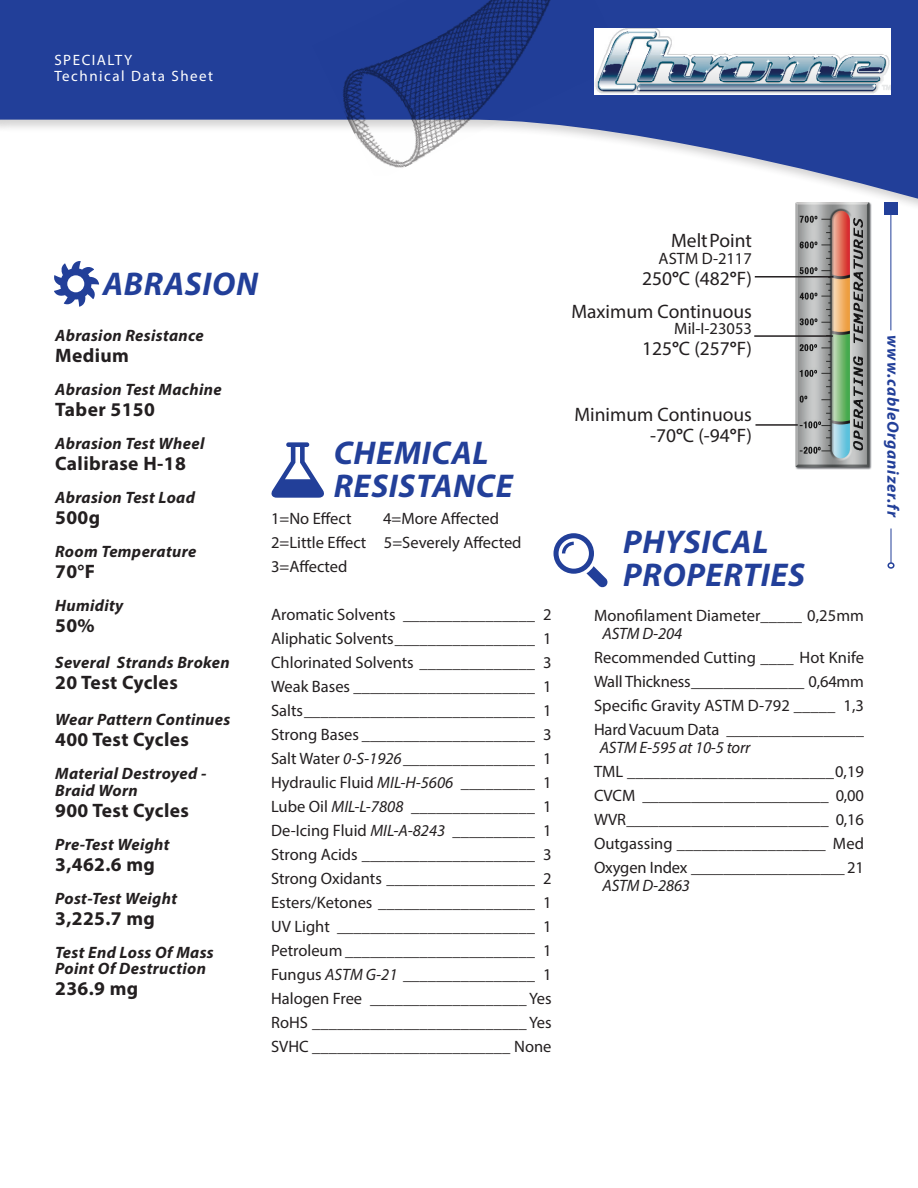
<style>
.page{position:relative;width:918px;height:1188px;background:#fff}
.page>*{position:absolute;margin:0;border:0;box-sizing:border-box;transform-origin:0 0}
.t1{font:italic 700 33px "Myriad Pro";letter-spacing:.02em;color:#223f99}
.Abrasion_Bottom{font:700 19.5px "Myriad Pro";letter-spacing:.02em;color:#231f20}
.t2{font:19.5px "Myriad Pro";color:#231f20}
.Chemical_Resistance{font:16.5px "Myriad Pro";color:#231f20}
.Physical_top{font:16.5px/18px "Myriad Pro";color:#231f20}
.Abrasion_Top{font:italic 700 16.5px/16.5px "Myriad Pro";letter-spacing:.02em;color:#231f20}
.t3{font:italic 700 16.5px "Myriad Pro";letter-spacing:.05em;color:#223f99}
.Physical_top-2{font:italic 16.5px "Myriad Pro";letter-spacing:-.01em;color:#231f20}
.t4{font:15px "Myriad Pro";letter-spacing:.1em;color:#fff}
.s1{font-style:italic}
.s2{font-weight:700}
</style>
<div class="page">
<svg style="left:0;top:0;width:918px;height:202px;fill:#223f99"></svg>
<svg style="left:54px;top:261px;width:45px;height:46px"></svg>
<svg style="left:271px;top:442px;width:53px;height:56px"></svg>
<svg style="left:554px;top:533px;width:54px;height:55px"></svg>
<hr style="left:891px;top:529px;width:1px;height:34px;background:#223f99">
<hr style="left:891px;top:211px;width:1px;height:119px;background:#223f99">
<div style="left:884px;top:202px;width:14px;height:13px;background:#223f99"></div>
<div style="left:887px;top:562px;width:8px;height:7px;border:2px solid #223f99;border-radius:50%"></div>
<img style="left:517px;top:0;width:99px;height:114px">
<img style="left:345px;top:0;width:172px;height:165px">
<img style="left:312px;top:30px;width:98px;height:146px">
<img style="left:594px;top:28px;width:297px;height:66px">
<img style="left:795px;top:203px;width:77px;height:266px">
<hr style="left:755px;top:424px;width:43px;height:2px;background:#231f20">
<hr style="left:755px;top:276px;width:78px;height:2px;background:#231f20">
<hr style="left:754px;top:335px;width:79px;height:2px;background:#231f20">
<p class="t4" style="left:54px;top:51px;width:79px">SPECIALTY</p>
<p class="t4" style="left:54px;top:67px;width:160px">Technical Data Sheet</p>
<p class="t1" style="left:103px;top:263px;width:157px">ABRASION</p>
<p class="Abrasion_Top" style="left:55px;top:327px;width:150px">Abrasion Resistance</p>
<p class="Abrasion_Bottom" style="left:55px;top:343px;width:75px">Medium</p>
<p class="Abrasion_Top" style="left:55px;top:381px;width:168px">Abrasion Test Machine</p>
<p class="Abrasion_Bottom" style="left:55px;top:397px;width:101px">Taber 5150</p>
<p class="Abrasion_Top" style="left:55px;top:435px;width:151px">Abrasion Test Wheel</p>
<p class="Abrasion_Bottom" style="left:55px;top:451px;width:132px">Calibrase H-18</p>
<p class="Abrasion_Top" style="left:55px;top:489px;width:141px">Abrasion Test Load</p>
<p class="Abrasion_Bottom" style="left:55px;top:505px;width:47px">500g</p>
<p class="Abrasion_Top" style="left:55px;top:543px;width:143px">Room Temperature</p>
<p class="Abrasion_Bottom" style="left:55px;top:559px;width:42px">70°F</p>
<p class="Abrasion_Top" style="left:55px;top:597px;width:70px">Humidity</p>
<p class="Abrasion_Bottom" style="left:55px;top:613px;width:41px">50%</p>
<p class="Abrasion_Top" style="left:55px;top:654px;width:176px">Several Strands Broken</p>
<p class="Abrasion_Bottom" style="left:55px;top:670px;width:124px">20 Test Cycles</p>
<p class="Abrasion_Top" style="left:55px;top:711px;width:177px">Wear Pattern Continues</p>
<p class="Abrasion_Bottom" style="left:55px;top:727px;width:135px">400 Test Cycles</p>
<p class="Abrasion_Top" style="left:55px;top:765px;width:153px">Material Destroyed -<br>Braid Worn</p>
<p class="Abrasion_Bottom" style="left:55px;top:798px;width:135px">900 Test Cycles</p>
<p class="Abrasion_Top" style="left:55px;top:835px;width:116px">Pre-Test Weight</p>
<p class="Abrasion_Bottom" style="left:55px;top:852px;width:101px">3,462.6 mg</p>
<p class="Abrasion_Top" style="left:55px;top:889px;width:124px">Post-Test Weight</p>
<p class="Abrasion_Bottom" style="left:55px;top:906px;width:101px">3,225.7 mg</p>
<p class="Abrasion_Top" style="left:55px;top:943px;width:160px">Test End Loss Of Mass<br>Point Of Destruction</p>
<p class="Abrasion_Bottom" style="left:55px;top:976px;width:85px">236.9 mg</p>
<p class="t1" style="left:334px;top:431px;width:156px">CHEMICAL</p>
<p class="t1" style="left:334px;top:464px;width:180px">RESISTANCE</p>
<p class="Chemical_Resistance" style="left:271px;top:509px;width:82px">1=No Effect</p>
<p class="Chemical_Resistance" style="left:383px;top:509px;width:117px">4=More Affected</p>
<p class="Chemical_Resistance" style="left:271px;top:533px;width:252px">2=Little Effect 5=Severely Affected</p>
<p class="Chemical_Resistance" style="left:271px;top:557px;width:78px">3=Affected</p>
<p class="Chemical_Resistance" style="left:271px;top:605px;width:282px">Aromatic Solvents ________________ 2</p>
<p class="Chemical_Resistance" style="left:271px;top:629px;width:282px">Aliphatic Solvents_________________ 1</p>
<p class="Chemical_Resistance" style="left:271px;top:653px;width:282px">Chlorinated Solvents ______________ 3</p>
<p class="Chemical_Resistance" style="left:271px;top:677px;width:282px">Weak Bases ______________________ 1</p>
<p class="Chemical_Resistance" style="left:271px;top:701px;width:282px">Salts____________________________ 1</p>
<p class="Chemical_Resistance" style="left:271px;top:725px;width:282px">Strong Bases _____________________ 3</p>
<p class="Chemical_Resistance" style="left:271px;top:749px;width:282px">Salt Water <span class="s1">0-S-1926</span>________________ 1</p>
<p class="Chemical_Resistance" style="left:271px;top:773px;width:282px">Hydraulic Fluid <span class="s1">MIL-H-5606</span> _________ 1</p>
<p class="Chemical_Resistance" style="left:271px;top:797px;width:282px">Lube Oil <span class="s1">MIL-L-7808</span> _______________ 1</p>
<p class="Chemical_Resistance" style="left:271px;top:821px;width:282px">De-Icing Fluid <span class="s1">MIL-A-8243</span> __________ 1</p>
<p class="Chemical_Resistance" style="left:271px;top:845px;width:282px">Strong Acids _____________________ 3</p>
<p class="Chemical_Resistance" style="left:271px;top:869px;width:282px">Strong Oxidants __________________ 2</p>
<p class="Chemical_Resistance" style="left:271px;top:893px;width:282px">Esters/Ketones ___________________ 1</p>
<p class="Chemical_Resistance" style="left:271px;top:917px;width:282px">UV Light ________________________ 1</p>
<p class="Chemical_Resistance" style="left:271px;top:941px;width:282px">Petroleum _______________________ 1</p>
<p class="Chemical_Resistance" style="left:271px;top:965px;width:282px">Fungus <span class="s1">ASTM G-21</span> ________________ 1</p>
<p class="Chemical_Resistance" style="left:271px;top:989px;width:282px">Halogen Free ___________________ Yes</p>
<p class="Chemical_Resistance" style="left:271px;top:1013px;width:282px">RoHS __________________________ Yes</p>
<p class="Chemical_Resistance" style="left:271px;top:1037px;width:282px">SVHC ________________________ None</p>
<p class="t2" style="left:671px;top:229px;width:82px">Melt Point</p>
<p class="Physical_top" style="left:659px;top:249px;width:95px">ASTM D-2117</p>
<p class="t2" style="left:642px;top:266px;width:111px">250<span class="s2">°</span>C (482<span class="s2">°</span>F)</p>
<p class="t2" style="left:571px;top:299px;width:182px">Maximum Continuous</p>
<p class="Physical_top" style="left:674px;top:320px;width:79px">Mil-I-23053</p>
<p class="t2" style="left:642px;top:337px;width:111px">125<span class="s2">°</span>C (257<span class="s2">°</span>F)</p>
<p class="t2" style="left:574px;top:403px;width:179px">Minimum Continuous</p>
<p class="t2" style="left:650px;top:424px;width:103px">-70<span class="s2">°</span>C (-94<span class="s2">°</span>F)</p>
<p class="t1" style="left:623px;top:521px;width:147px">PHYSICAL</p>
<p class="t1" style="left:623px;top:554px;width:183px">PROPERTIES</p>
<p class="Physical_top" style="left:603px;top:606px;width:263px;text-indent:-9px">Monofilament Diameter_____ 0,25mm<br><span class="s1">ASTM D-204</span></p>
<p class="Physical_top" style="left:594px;top:648px;width:271px">Recommended Cutting ____ Hot Knife</p>
<p class="Physical_top" style="left:594px;top:672px;width:272px">Wall Thickness______________ 0,64mm</p>
<p class="Physical_top" style="left:594px;top:696px;width:272px">Specific Gravity ASTM D-792 _____ 1,3</p>
<p class="Physical_top" style="left:594px;top:720px;width:272px">Hard Vacuum Data _________________</p>
<p class="Physical_top-2" style="left:600px;top:737px;width:152px">ASTM E-595 at 10-5 torr</p>
<p class="Physical_top" style="left:594px;top:762px;width:272px">TML _________________________0,19</p>
<p class="Physical_top" style="left:594px;top:786px;width:272px">CVCM _______________________ 0,00</p>
<p class="Physical_top" style="left:594px;top:810px;width:272px">WVR_________________________ 0,16</p>
<p class="Physical_top" style="left:594px;top:834px;width:272px">Outgassing __________________ Med</p>
<p class="Physical_top" style="left:603px;top:858px;width:263px;text-indent:-9px">Oxygen Index ___________________ 21<br><span class="s1">ASTM D-2863</span></p>
<p class="t3" style="left:904px;top:335px;width:183px;rotate:90deg">www.cableOrganizer.fr</p>
</div>
